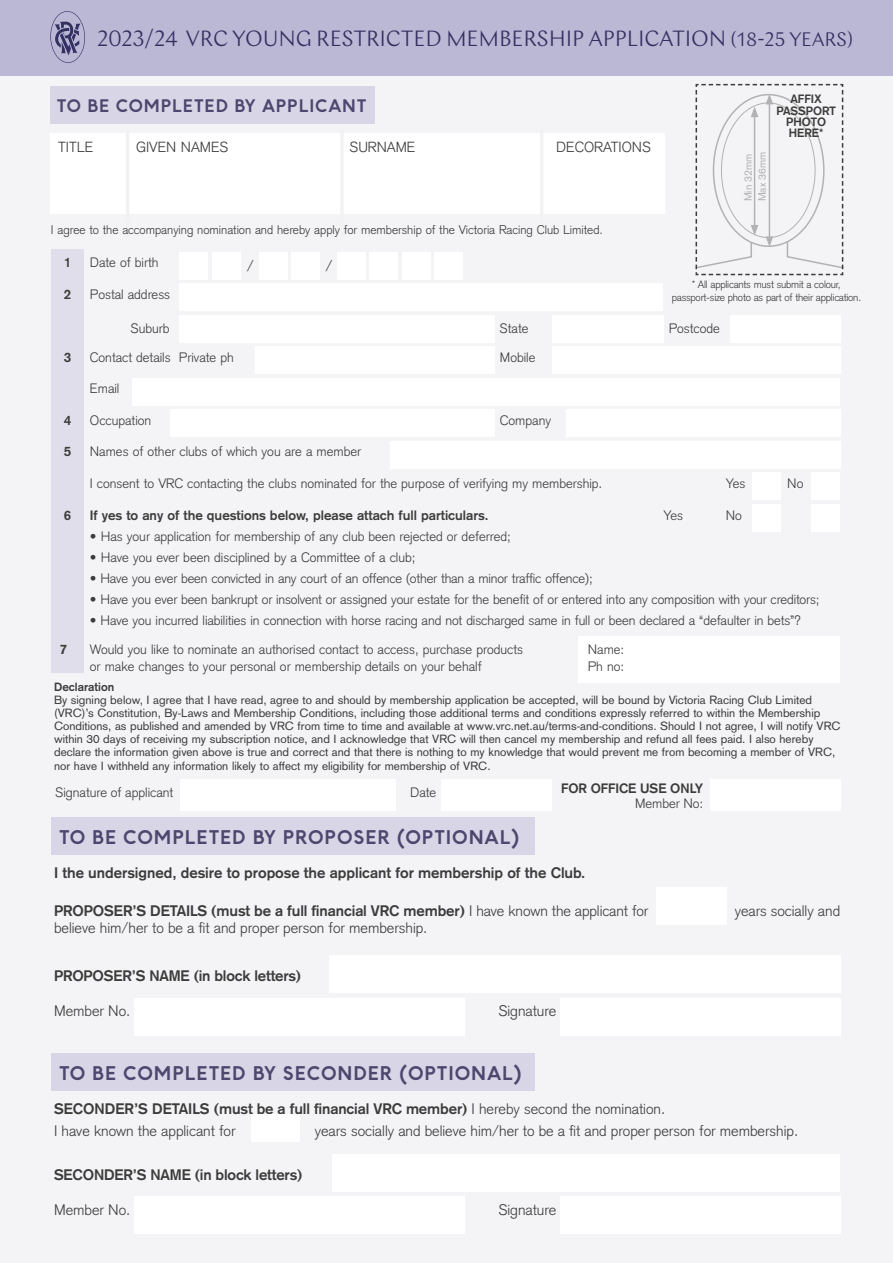
<style>
.page{position:relative;width:893px;height:1263px;background:#f4f3f6}
.page>*{position:absolute;margin:0;border:0;box-sizing:border-box;transform-origin:0 0}
.t1{font:300 22.05px "Chap";letter-spacing:-.01em;color:#353062}
.t2{font:700 18px "Futwora Pro";letter-spacing:.01em;color:#585076}
.t3{font:700 16.5px "Futwora Pro";letter-spacing:.01em;color:#585076}
.t4{font:300 15.15px "Basic Commercial LT Std";color:#3c3c3b}
.t5{font:300 15px/21.9px "Basic Commercial LT Std";color:#3c3c3b}
.t6{font:700 15px "Basic Commercial LT Std";letter-spacing:-.005em;color:#3c3c3b}
.t7{font:300 14.4px "Basic Commercial LT Std";color:#3c3c3b}
.t8{font:300 13.35px "Basic Commercial LT Std";color:#3c3c3b}
.t9{font:700 13.35px "Basic Commercial LT Std";color:#3c3c3b}
.t10{font:300 12.3px "Basic Commercial LT Std";color:#3c3c3b}
.t11{font:700 11.85px/11.2px "Basic Commercial LT Std";color:#3c3c3b;text-align:center}
.t12{font:11.7px/13px "Basic Commercial LT Std";color:#3c3c3b}
.t13{font:700 11.7px "Basic Commercial LT Std";color:#3c3c3b}
.t14{font:300 10.5px/13px "Basic Commercial LT Std";letter-spacing:-.02em;color:#3c3c3b;text-align:center}
.t15{font:10.5px/14.1px "Basic Commercial LT Std";color:#b3b2b2}
.s1{font-size:19.5px}
.s2{font-weight:300}
.s3{font-weight:700}
</style>
<div class="page">
<div style="left:656px;top:888px;width:71px;height:37px;background:#fff"></div>
<div style="left:329px;top:956px;width:511px;height:37px;background:#fff"></div>
<div style="left:135px;top:998px;width:330px;height:37px;background:#fff"></div>
<div style="left:561px;top:998px;width:280px;height:37px;background:#fff"></div>
<div style="left:333px;top:1154px;width:507px;height:37px;background:#fff"></div>
<div style="left:135px;top:1196px;width:330px;height:38px;background:#fff"></div>
<div style="left:561px;top:1196px;width:280px;height:38px;background:#fff"></div>
<div style="left:50px;top:133px;width:615px;height:81px;background:#fff"></div>
<hr style="left:126px;top:130px;width:3px;height:107px;background:#f2f2f2">
<hr style="left:340px;top:130px;width:4px;height:107px;background:#f2f2f2">
<hr style="left:540px;top:130px;width:3px;height:107px;background:#f2f2f2">
<div style="left:51px;top:249px;width:33px;height:424px;background:#dfdeea"></div>
<div style="left:179px;top:283px;width:484px;height:28px;background:#fff"></div>
<div style="left:552px;top:346px;width:288px;height:28px;background:#fff"></div>
<div style="left:255px;top:346px;width:240px;height:28px;background:#fff"></div>
<div style="left:133px;top:378px;width:707px;height:28px;background:#fff"></div>
<div style="left:171px;top:409px;width:324px;height:28px;background:#fff"></div>
<div style="left:566px;top:409px;width:274px;height:28px;background:#fff"></div>
<div style="left:390px;top:441px;width:450px;height:28px;background:#fff"></div>
<div style="left:578px;top:636px;width:262px;height:47px;background:#fff"></div>
<div style="left:730px;top:315px;width:111px;height:28px;background:#fff"></div>
<div style="left:179px;top:315px;width:316px;height:28px;background:#fff"></div>
<div style="left:179px;top:252px;width:29px;height:27px;background:#fff"></div>
<div style="left:259px;top:252px;width:29px;height:27px;background:#fff"></div>
<div style="left:212px;top:252px;width:29px;height:27px;background:#fff"></div>
<div style="left:291px;top:252px;width:29px;height:27px;background:#fff"></div>
<div style="left:552px;top:315px;width:111px;height:28px;background:#fff"></div>
<div style="left:337px;top:252px;width:29px;height:27px;background:#fff"></div>
<div style="left:402px;top:252px;width:29px;height:27px;background:#fff"></div>
<div style="left:369px;top:252px;width:29px;height:27px;background:#fff"></div>
<div style="left:434px;top:252px;width:29px;height:27px;background:#fff"></div>
<div style="left:710px;top:779px;width:130px;height:31px;background:#fff"></div>
<div style="left:441px;top:779px;width:111px;height:31px;background:#fff"></div>
<div style="left:180px;top:779px;width:215px;height:31px;background:#fff"></div>
<div style="left:251px;top:1114px;width:49px;height:28px;background:#fff"></div>
<div style="left:50px;top:87px;width:325px;height:37px;background:#d8d6e6"></div>
<div style="left:51px;top:817px;width:484px;height:38px;background:#d8d6e6"></div>
<div style="left:51px;top:1053px;width:484px;height:38px;background:#d8d6e6"></div>
<svg style="left:695px;top:83px;width:149px;height:193px"></svg>
<div style="left:752px;top:472px;width:29px;height:28px;background:#fff"></div>
<div style="left:752px;top:504px;width:29px;height:28px;background:#fff"></div>
<div style="left:811px;top:472px;width:29px;height:28px;background:#fff"></div>
<div style="left:811px;top:504px;width:29px;height:28px;background:#fff"></div>
<div style="left:0;top:0;width:893px;height:75px;background:#bbb8d5"></div>
<svg style="left:50px;top:11px;width:35px;height:52px"></svg>
<h1 class="t1" style="left:97px;top:25px;width:758px">2023/24 VRC YOUNG RESTRICTED MEMBERSHIP APPLICATION <span class="s1">(18-25 YEARS)</span></h1>
<p class="t3" style="left:57px;top:93px;width:312px">TO BE COMPLETED BY APPLICANT</p>
<p class="t7" style="left:58px;top:139px;width:37px">TITLE</p>
<p class="t7" style="left:136px;top:139px;width:94px">GIVEN NAMES</p>
<p class="t7" style="left:350px;top:139px;width:67px">SURNAME</p>
<p class="t7" style="left:556px;top:139px;width:96px">DECORATIONS</p>
<p class="t10" style="left:51px;top:222px;width:554px">I agree to the accompanying nomination and hereby apply for membership of the Victoria Racing Club Limited.</p>
<p class="t9" style="left:64px;top:254px;width:9px">1</p>
<p class="t8" style="left:90px;top:255px;width:70px">Date of birth</p>
<p class="t9" style="left:64px;top:286px;width:9px">2</p>
<p class="t8" style="left:90px;top:286px;width:82px">Postal address</p>
<p class="t4" style="left:247px;top:257px;width:9px">/</p>
<p class="t4" style="left:326px;top:257px;width:9px">/</p>
<p class="t15" style="left:741px;top:201px;width:51px;rotate:-90deg">Min 32mm<br>Max 36mm</p>
<p class="t11" style="left:776px;top:94px;width:61px">AFFIX<br>PASSPORT<br>PHOTO<br>HERE*</p>
<p class="t14" style="left:672px;top:278px;width:191px">* All applicants must submit a colour, passport-size photo as part of their application.</p>
<p class="t8" style="left:130px;top:321px;width:40px">Suburb</p>
<p class="t8" style="left:500px;top:321px;width:30px">State</p>
<p class="t8" style="left:669px;top:321px;width:53px">Postcode</p>
<p class="t9" style="left:64px;top:349px;width:9px">3</p>
<p class="t8" style="left:90px;top:349px;width:145px">Contact details Private ph</p>
<p class="t8" style="left:500px;top:349px;width:37px">Mobile</p>
<p class="t8" style="left:90px;top:381px;width:31px">Email</p>
<p class="t9" style="left:64px;top:412px;width:9px">4</p>
<p class="t8" style="left:90px;top:412px;width:63px">Occupation</p>
<p class="t8" style="left:500px;top:412px;width:53px">Company</p>
<p class="t9" style="left:64px;top:444px;width:9px">5</p>
<p class="t8" style="left:90px;top:444px;width:273px">Names of other clubs of which you are a member</p>
<p class="t8" style="left:90px;top:475px;width:514px">I consent to VRC contacting the clubs nominated for the purpose of verifying my membership.</p>
<p class="t8" style="left:726px;top:475px;width:21px">Yes</p>
<p class="t8" style="left:787px;top:475px;width:18px">No</p>
<p class="t9" style="left:64px;top:508px;width:9px">6</p>
<p class="t9" style="left:90px;top:508px;width:400px">If yes to any of the questions below, please attach full particulars.</p>
<p class="t8" style="left:663px;top:508px;width:21px">Yes</p>
<p class="t8" style="left:726px;top:508px;width:18px">No</p>
<p class="t8" style="left:90px;top:529px;width:422px">• Has your application for membership of any club been rejected or deferred;</p>
<p class="t8" style="left:90px;top:550px;width:327px">• Have you ever been disciplined by a Committee of a club;</p>
<p class="t8" style="left:90px;top:571px;width:504px">• Have you ever been convicted in any court of an offence (other than a minor traffic offence);</p>
<p class="t8" style="left:90px;top:592px;width:731px">• Have you ever been bankrupt or insolvent or assigned your estate for the benefit of or entered into any composition with your creditors;</p>
<p class="t8" style="left:90px;top:613px;width:712px">• Have you incurred liabilities in connection with horse racing and not discharged same in full or been declared a “defaulter in bets”?</p>
<p class="t9" style="left:60px;top:641px;width:9px">7</p>
<p class="t8" style="left:90px;top:642px;width:435px">Would you like to nominate an authorised contact to access, purchase products</p>
<p class="t8" style="left:588px;top:642px;width:38px">Name:</p>
<p class="t8" style="left:90px;top:658px;width:393px">or make changes to your personal or membership details on your behalf</p>
<p class="t8" style="left:588px;top:658px;width:38px">Ph no:</p>
<p class="t13" style="left:54px;top:680px;width:62px">Declaration</p>
<p class="t12" style="left:54px;top:693px;width:788px">By signing below, I agree that I have read, agree to and should by membership application be accepted, will be bound by Victoria Racing Club Limited (VRC)’s Constitution, By-Laws and Membership Conditions, including those additional terms and conditions expressly referred to within the Membership Conditions, as published and amended by VRC from time to time and available at www.vrc.net.au/terms-and-conditions. Should I not agree, I will notify VRC within 30 days of receiving my subscription notice, and I acknowledge that VRC will then cancel my membership and refund all fees paid. I also hereby declare the information given above is true and correct and that there is nothing to my knowledge that would prevent me from becoming a member of VRC, nor have I withheld any information likely to affect my eligibility for membership of VRC.</p>
<p class="t8" style="left:55px;top:785px;width:120px">Signature of applicant</p>
<p class="t8" style="left:410px;top:785px;width:28px">Date</p>
<h2 class="t2" style="left:59px;top:824px;width:462px">TO BE COMPLETED BY PROPOSER (OPTIONAL)</h2>
<p class="t9" style="left:561px;top:780px;width:144px">FOR OFFICE USE ONLY</p>
<p class="t8" style="left:635px;top:795px;width:70px">Member No:</p>
<p class="t6" style="left:54px;top:864px;width:533px">I the undersigned, desire to propose the applicant for membership of the Club.</p>
<p class="t6" style="left:54px;top:901px;width:596px">PROPOSER’S DETAILS (must be a full financial VRC member) <span class="s2">I have known the applicant for</span></p>
<p class="t5" style="left:735px;top:899px;width:107px">years socially and</p>
<p class="t5" style="left:54px;top:917px;width:375px">believe him/her to be a fit and proper person for membership.</p>
<p class="t6" style="left:54px;top:967px;width:249px">PROPOSER’S NAME (in block letters)</p>
<p class="t5" style="left:54px;top:1000px;width:78px">Member No.</p>
<p class="t5" style="left:498px;top:1000px;width:60px">Signature</p>
<h2 class="t2" style="left:59px;top:1060px;width:465px">TO BE COMPLETED BY SECONDER (OPTIONAL)</h2>
<p class="t5" style="left:54px;top:1098px;width:613px"><span class="s3">SECONDER’S DETAILS (must be a full financial VRC member)</span> I hereby second the nomination.<br>I have known the applicant for</p>
<p class="t5" style="left:315px;top:1120px;width:485px">years socially and believe him/her to be a fit and proper person for membership.</p>
<p class="t6" style="left:54px;top:1165px;width:250px">SECONDER’S NAME (in block letters)</p>
<p class="t5" style="left:54px;top:1198px;width:78px">Member No.</p>
<p class="t5" style="left:498px;top:1198px;width:60px">Signature</p>
</div>
